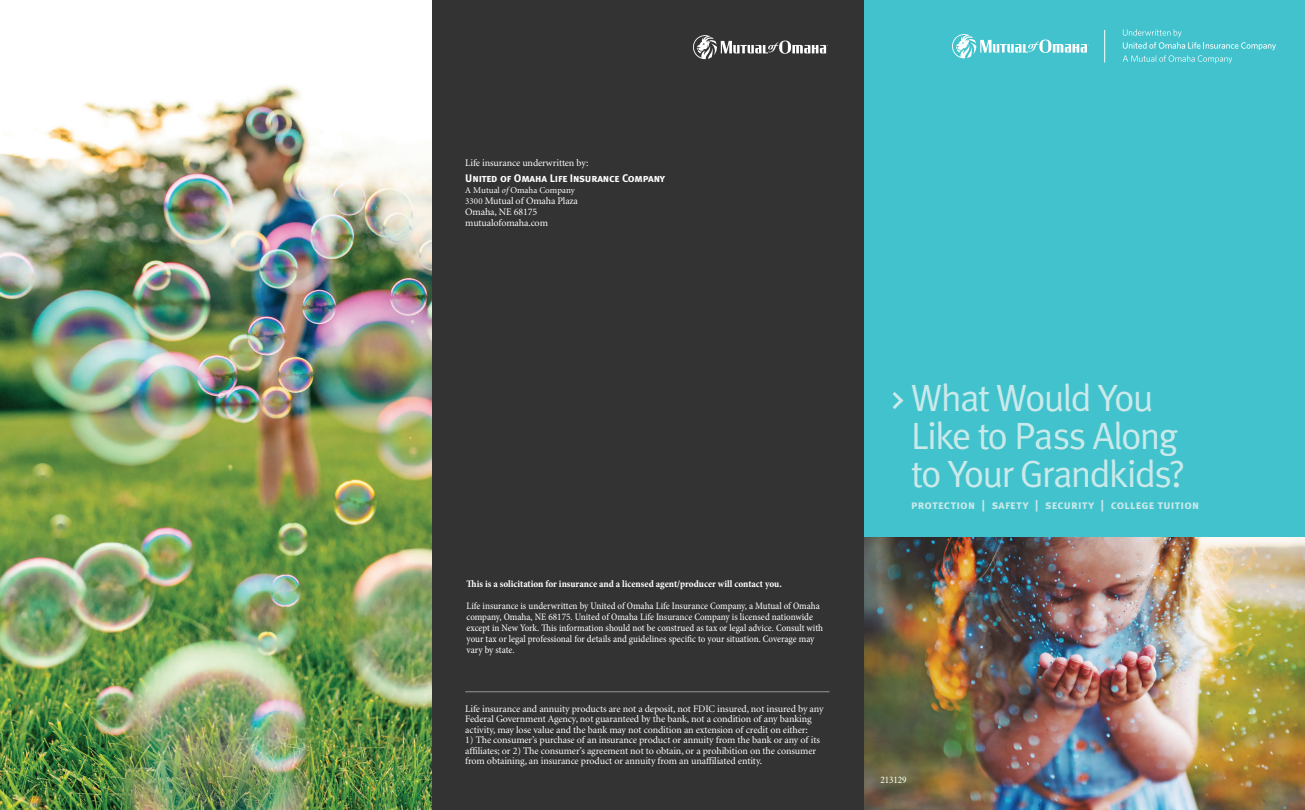
<style>
.page{position:relative;width:1305px;height:810px;background:#fff}
.page>*{position:absolute;margin:0;border:0;box-sizing:border-box;transform-origin:0 0}
.t1{font:38px/38px "Meta Normal LF";letter-spacing:-.05em;color:#cae9ea}
.t2{font:12px "Meta Bold LF Caps";letter-spacing:.025em;color:#cae9ea}
.t3{font:11px "Meta Bold LF Caps";letter-spacing:-.015em;color:#fff}
.t4{font:10px/10.4px "Minion";letter-spacing:-.01em;color:#fff}
.t5{font:condensed 10px/11px "Minion Pro";letter-spacing:-.005em;color:#fff}
.t6{font:700 condensed 10px "Minion Pro";color:#fff}
.t7{font:9px "Minion";color:#fff}
.s1{font-style:italic}
.s2{font-size:9px}
</style>
<div class="page">
<img style="left:0;top:85px;width:432px;height:725px">
<div style="left:432px;top:0;width:432px;height:810px;background:#333"></div>
<img style="left:864px;top:537px;width:441px;height:273px">
<div style="left:864px;top:0;width:441px;height:537px;background:#42c2cc"></div>
<svg style="left:893px;top:392px;width:10px;height:17px"></svg>
<hr style="left:1105px;top:30px;width:1px;height:33px;background:#fff">
<svg style="left:1123px;top:29px;width:153px;height:34px"></svg>
<svg style="left:952px;top:34px;width:137px;height:24px"></svg>
<svg style="left:693px;top:35px;width:135px;height:24px"></svg>
<hr style="left:465px;top:692px;width:365px;height:1px;background:#949494">
<p class="t4" style="left:465px;top:158px;width:125px">Life insurance underwritten by:</p>
<p class="t3" style="left:465px;top:172px;width:201px">United of Omaha Life Insurance Company</p>
<p class="t7" style="left:465px;top:186px;width:111px">A Mutual <span class="s1">of</span> Omaha Company</p>
<p class="t4" style="left:465px;top:196px;width:114px;line-height:11px"><span class="s2">3300</span> Mutual of Omaha Plaza<br>Omaha, NE 68175 mutualofomaha.com</p>
<p class="t6" style="left:467px;top:577px;width:317px">This is a solicitation for insurance and a licensed agent/producer will contact you.</p>
<p class="t5" style="left:467px;top:601px;width:358px">Life insurance is underwritten by United of Omaha Life Insurance Company, a Mutual of Omaha company, Omaha, NE 68175. United of Omaha Life Insurance Company is licensed nationwide except in New York. This information should not be construed as tax or legal advice. Consult with your tax or legal professional for details and guidelines specific to your situation. Coverage may vary by state.</p>
<p class="t4" style="left:465px;top:704px;width:360px">Life insurance and annuity products are not a deposit, not FDIC insured, not insured by any<br>Federal Government Agency, not guaranteed by the bank, not a condition of any banking activity, may lose value and the bank may not condition an extension of credit on either:</p>
<p class="t4" style="left:465px;top:735px;width:356px">1) The consumer’s purchase of an insurance product or annuity from the bank or any of its affiliates; or 2) The consumer’s agreement not to obtain, or a prohibition on the consumer from obtaining, an insurance product or annuity from an unaffiliated entity.</p>
<h1 class="t1" style="left:911px;top:378px;width:275px">What Would You<br>Like to Pass Along to Your Grandkids?</h1>
<p class="t2" style="left:911px;top:498px;width:289px">protection | safety | security | college tuition</p>
<p class="t5" style="left:880px;top:775px;width:28px">213129</p>
</div>
